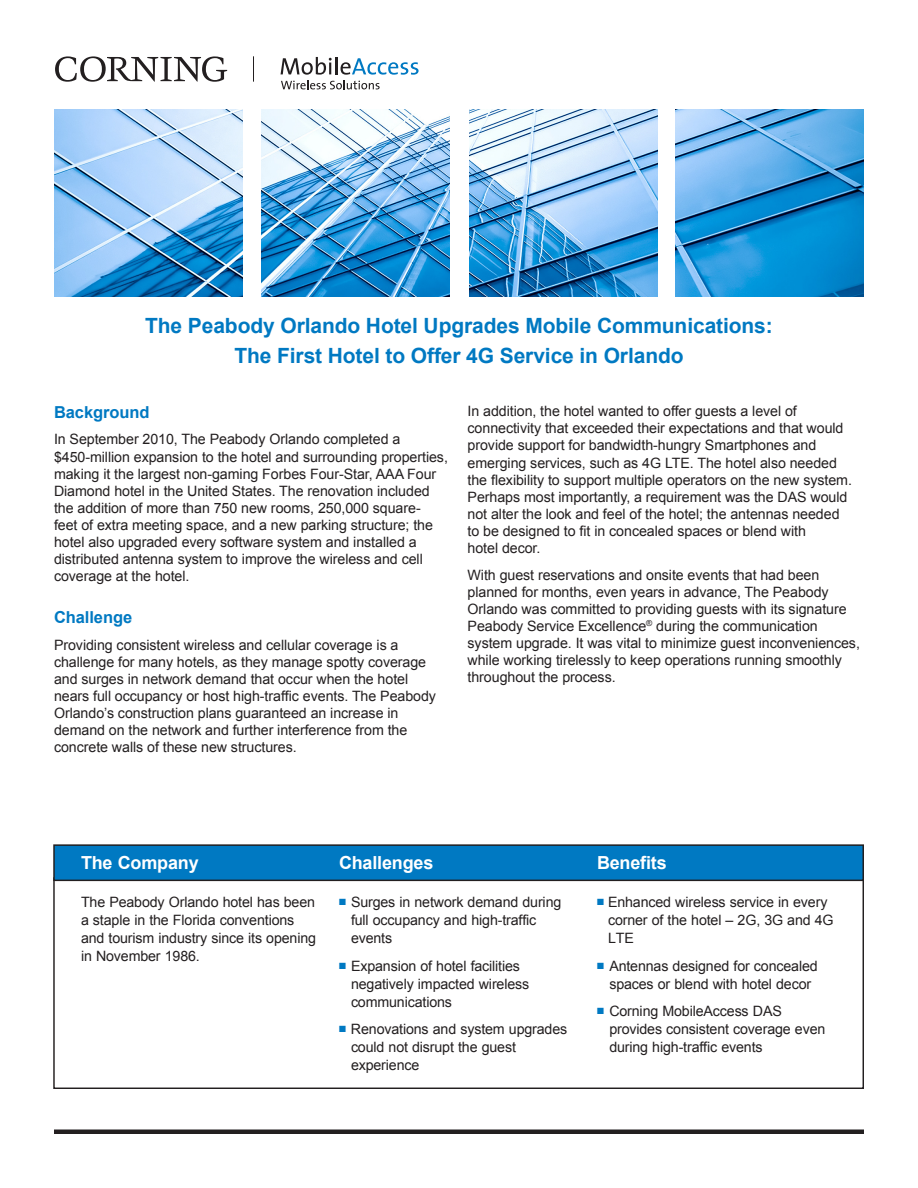
<style>
.page{position:relative;width:918px;height:1188px;background:#fff}
.page>*{position:absolute;margin:0;border:0;box-sizing:border-box;transform-origin:0 0}
.t1{font:700 21px "Arial";letter-spacing:-.005em;color:#0079c2}
.t2{font:700 18px "Arial";letter-spacing:-.01em;color:#fff}
.t3{font:700 16.5px "Arial";letter-spacing:-.005em;color:#0079c2}
.t4{font:14.25px/17.1px "Arial";letter-spacing:-.005em;color:#231f20}
</style>
<div class="page">
<img style="left:54px;top:109px;width:188px;height:188px">
<img style="left:261px;top:109px;width:188px;height:188px">
<img style="left:469px;top:109px;width:188px;height:188px">
<img style="left:676px;top:109px;width:188px;height:188px">
<svg style="left:55px;top:56px;width:172px;height:26px"></svg>
<svg style="left:253px;top:56px;width:1px;height:26px"></svg>
<svg style="left:281px;top:57px;width:138px;height:32px"></svg>
<hr style="left:54px;top:1130px;width:810px;height:4px;background:#231f20">
<div style="left:54px;top:845px;width:809px;height:35px;background:#0079c2"></div>
<div style="left:53px;top:844px;width:811px;height:37px;border:2px solid #231f20"></div>
<p class="t1" style="left:145px;top:312px;width:629px">The Peabody Orlando Hotel Upgrades Mobile Communications:</p>
<p class="t1" style="left:234px;top:342px;width:451px">The First Hotel to Offer 4G Service in Orlando</p>
<p class="t3" style="left:54px;top:401px;width:97px">Background</p>
<p class="t4" style="left:54px;top:431px;width:395px">In September 2010, The Peabody Orlando completed a $450-million expansion to the hotel and surrounding properties, making it the largest non-gaming Forbes Four-Star, AAA Four Diamond hotel in the United States. The renovation included the addition of more than 750 new rooms, 250,000 square-<br>feet of extra meeting space, and a new parking structure; the hotel also upgraded every software system and installed a distributed antenna system to improve the wireless and cell coverage at the hotel.</p>
<p class="t3" style="left:54px;top:607px;width:80px">Challenge</p>
<p class="t4" style="left:54px;top:636px;width:384px">Providing consistent wireless and cellular coverage is a challenge for many hotels, as they manage spotty coverage and surges in network demand that occur when the hotel nears full occupancy or host high-traffic events. The Peabody Orlando’s construction plans guaranteed an increase in demand on the network and further interference from the concrete walls of these new structures.</p>
<p class="t4" style="left:468px;top:403px;width:386px">In addition, the hotel wanted to offer guests a level of connectivity that exceeded their expectations and that would provide support for bandwidth-hungry Smartphones and emerging services, such as 4G LTE. The hotel also needed the flexibility to support multiple operators on the new system.<br>Perhaps most importantly, a requirement was the DAS would not alter the look and feel of the hotel; the antennas needed to be designed to fit in concealed spaces or blend with<br>hotel decor.</p>
<p class="t4" style="left:468px;top:566px;width:394px">With guest reservations and onsite events that had been planned for months, even years in advance, The Peabody Orlando was committed to providing guests with its signature Peabody Service Excellence<sup>®</sup> during the communication system upgrade. It was vital to minimize guest inconveniences, while working tirelessly to keep operations running smoothly throughout the process.</p>
<p class="t2" style="left:81px;top:851px;width:119px">The Company</p>
<p class="t4" style="left:81px;top:894px;width:237px;line-height:18px">The Peabody Orlando hotel has been a staple in the Florida conventions and tourism industry since its opening in November 1986.</p>
<p class="t2" style="left:339px;top:851px;width:96px">Challenges</p>
<p class="t4" style="left:351px;top:894px;width:212px;line-height:18px;text-indent:-12px"><sup>■</sup> Surges in network demand during full occupancy and high-traffic events</p>
<p class="t4" style="left:351px;top:957px;width:180px;line-height:18px;text-indent:-12px"><sup>■</sup> Expansion of hotel facilities negatively impacted wireless communications</p>
<p class="t4" style="left:351px;top:1020px;width:218px;line-height:18px;text-indent:-12px"><sup>■</sup> Renovations and system upgrades could not disrupt the guest experience</p>
<p class="t2" style="left:597px;top:851px;width:71px">Benefits</p>
<p class="t4" style="left:608px;top:894px;width:227px;line-height:18px;text-indent:-11px"><sup>■</sup> Enhanced wireless service in every corner of the hotel – 2G, 3G and 4G<br>LTE</p>
<p class="t4" style="left:597px;top:957px;width:222px;line-height:18px;text-align:center"><sup>■</sup> Antennas designed for concealed spaces or blend with hotel decor</p>
<p class="t4" style="left:609px;top:1002px;width:218px;line-height:18px;text-indent:-12px"><sup>■</sup> Corning MobileAccess DAS provides consistent coverage even during high-traffic events</p>
</div>
